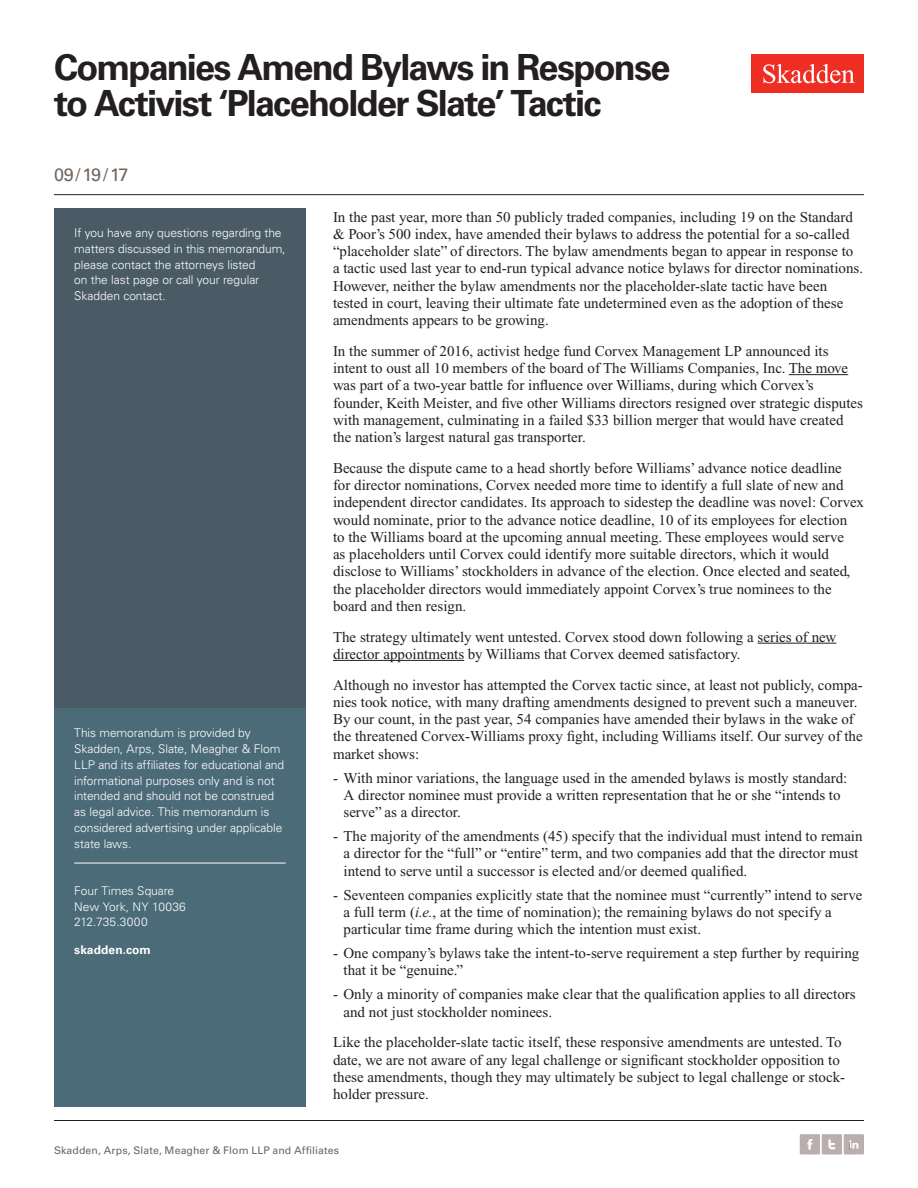
<style>
.page{position:relative;width:918px;height:1188px;background:#fff}
.page>*{position:absolute;margin:0;border:0;box-sizing:border-box;transform-origin:0 0}
.t1{font:700 36px/36px "Univers LT Std";letter-spacing:-.05em;color:#231f20}
.t2{font:18px "Univers LT Std";color:#6f645a}
.Main_Body{font:15px/17.2px "Times New Roman PS Std";color:#231f20}
.Sidebar_body_rule_be{font:300 12px/15.8px "Univers LT Std";letter-spacing:-.005em;color:#fff}
.t3{font:700 12px "Univers LT Std";letter-spacing:.01em;color:#fff}
.Folio{font:10.5px "Univers LT Std";letter-spacing:.01em;color:#6f645a}
.s1{font-style:italic}
</style>
<div class="page">
<div style="left:752px;top:54px;width:112px;height:39px;background:#ee2e22"></div>
<svg style="left:763px;top:64px;width:92px;height:19px"></svg>
<div style="left:844px;top:1134px;width:20px;height:20px;background:#baaeae"></div>
<svg style="left:849px;top:1140px;width:9px;height:9px"></svg>
<div style="left:800px;top:1134px;width:20px;height:20px;background:#baaeae"></div>
<svg style="left:807px;top:1139px;width:5px;height:11px"></svg>
<div style="left:822px;top:1134px;width:20px;height:20px;background:#baaeae"></div>
<svg style="left:828px;top:1139px;width:7px;height:10px"></svg>
<div style="left:54px;top:208px;width:252px;height:506px;background:#4b5b66"></div>
<div style="left:54px;top:708px;width:252px;height:399px;background:#4c6b79"></div>
<hr style="left:74px;top:863px;width:212px;height:1px;background:#fff">
<hr style="left:789px;top:374px;width:59px;height:1px;background:#231f20">
<hr style="left:758px;top:643px;width:78px;height:1px;background:#231f20">
<hr style="left:333px;top:660px;width:131px;height:1px;background:#231f20">
<hr style="left:54px;top:1120px;width:810px;height:1px;background:#231f20">
<hr style="left:54px;top:194px;width:810px;height:1px;background:#231f20">
<h1 class="t1" style="left:54px;top:50px;width:618px">Companies Amend Bylaws in Response to Activist ‘Placeholder Slate’ Tactic</h1>
<p class="t2" style="left:54px;top:164px;width:76px">09/19/17</p>
<p class="Sidebar_body_rule_be" style="left:74px;top:225px;width:213px">If you have any questions regarding the matters discussed in this memorandum, please contact the attorneys listed<br>on the last page or call your regular Skadden contact.</p>
<p class="Sidebar_body_rule_be" style="left:74px;top:725px;width:212px">This memorandum is provided by Skadden, Arps, Slate, Meagher &amp; Flom LLP and its affiliates for educational and informational purposes only and is not intended and should not be construed as legal advice. This memorandum is considered advertising under applicable state laws.</p>
<p class="Sidebar_body_rule_be" style="left:74px;top:883px;width:113px">Four Times Square<br>New York, NY 10036<br>212.735.3000</p>
<p class="t3" style="left:74px;top:943px;width:78px">skadden.com</p>
<p class="Main_Body" style="left:333px;top:208px;width:532px">In the past year, more than 50 publicly traded companies, including 19 on the Standard &amp; Poor’s 500 index, have amended their bylaws to address the potential for a so-called “placeholder slate” of directors. The bylaw amendments began to appear in response to a tactic used last year to end-run typical advance notice bylaws for director nominations.<br>However, neither the bylaw amendments nor the placeholder-slate tactic have been tested in court, leaving their ultimate fate undetermined even as the adoption of these amendments appears to be growing.</p>
<p class="Main_Body" style="left:333px;top:342px;width:532px">In the summer of 2016, activist hedge fund Corvex Management LP announced its intent to oust all 10 members of the board of The Williams Companies, Inc. The move was part of a two-year battle for influence over Williams, during which Corvex’s founder, Keith Meister, and five other Williams directors resigned over strategic disputes with management, culminating in a failed $33 billion merger that would have created the nation’s largest natural gas transporter.</p>
<p class="Main_Body" style="left:333px;top:459px;width:532px">Because the dispute came to a head shortly before Williams’ advance notice deadline<br>for director nominations, Corvex needed more time to identify a full slate of new and independent director candidates. Its approach to sidestep the deadline was novel: Corvex would nominate, prior to the advance notice deadline, 10 of its employees for election<br>to the Williams board at the upcoming annual meeting. These employees would serve<br>as placeholders until Corvex could identify more suitable directors, which it would disclose to Williams’ stockholders in advance of the election. Once elected and seated, the placeholder directors would immediately appoint Corvex’s true nominees to the board and then resign.</p>
<p class="Main_Body" style="left:333px;top:628px;width:505px">The strategy ultimately went untested. Corvex stood down following a series of new director appointments by Williams that Corvex deemed satisfactory.</p>
<p class="Main_Body" style="left:333px;top:676px;width:531px">Although no investor has attempted the Corvex tactic since, at least not publicly, compa&shy;nies took notice, with many drafting amendments designed to prevent such a maneuver.<br>By our count, in the past year, 54 companies have amended their bylaws in the wake of the threatened Corvex-Williams proxy fight, including Williams itself. Our survey of the market shows:</p>
<p class="Main_Body" style="left:344px;top:769px;width:505px;text-indent:-10px">- With minor variations, the language used in the amended bylaws is mostly standard:<br>A director nominee must provide a written representation that he or she “intends to serve” as a director.</p>
<p class="Main_Body" style="left:344px;top:828px;width:521px;text-indent:-10px">- The majority of the amendments (45) specify that the individual must intend to remain a director for the “full” or “entire” term, and two companies add that the director must intend to serve until a successor is elected and/or deemed qualified.</p>
<p class="Main_Body" style="left:344px;top:886px;width:521px;text-indent:-10px">- Seventeen companies explicitly state that the nominee must “currently” intend to serve a full term (<span class="s1">i.e.</span>, at the time of nomination); the remaining bylaws do not specify a particular time frame during which the intention must exist.</p>
<p class="Main_Body" style="left:344px;top:945px;width:517px;text-indent:-10px">- One company’s bylaws take the intent-to-serve requirement a step further by requiring that it be “genuine.”</p>
<p class="Main_Body" style="left:344px;top:986px;width:514px;text-indent:-10px">- Only a minority of companies make clear that the qualification applies to all directors and not just stockholder nominees.</p>
<p class="Main_Body" style="left:333px;top:1034px;width:514px">Like the placeholder-slate tactic itself, these responsive amendments are untested. To date, we are not aware of any legal challenge or significant stockholder opposition to these amendments, though they may ultimately be subject to legal challenge or stock&shy;holder pressure.</p>
<p class="Folio" style="left:54px;top:1144px;width:287px">Skadden, Arps, Slate, Meagher &amp; Flom LLP and Affiliates</p>
</div>
